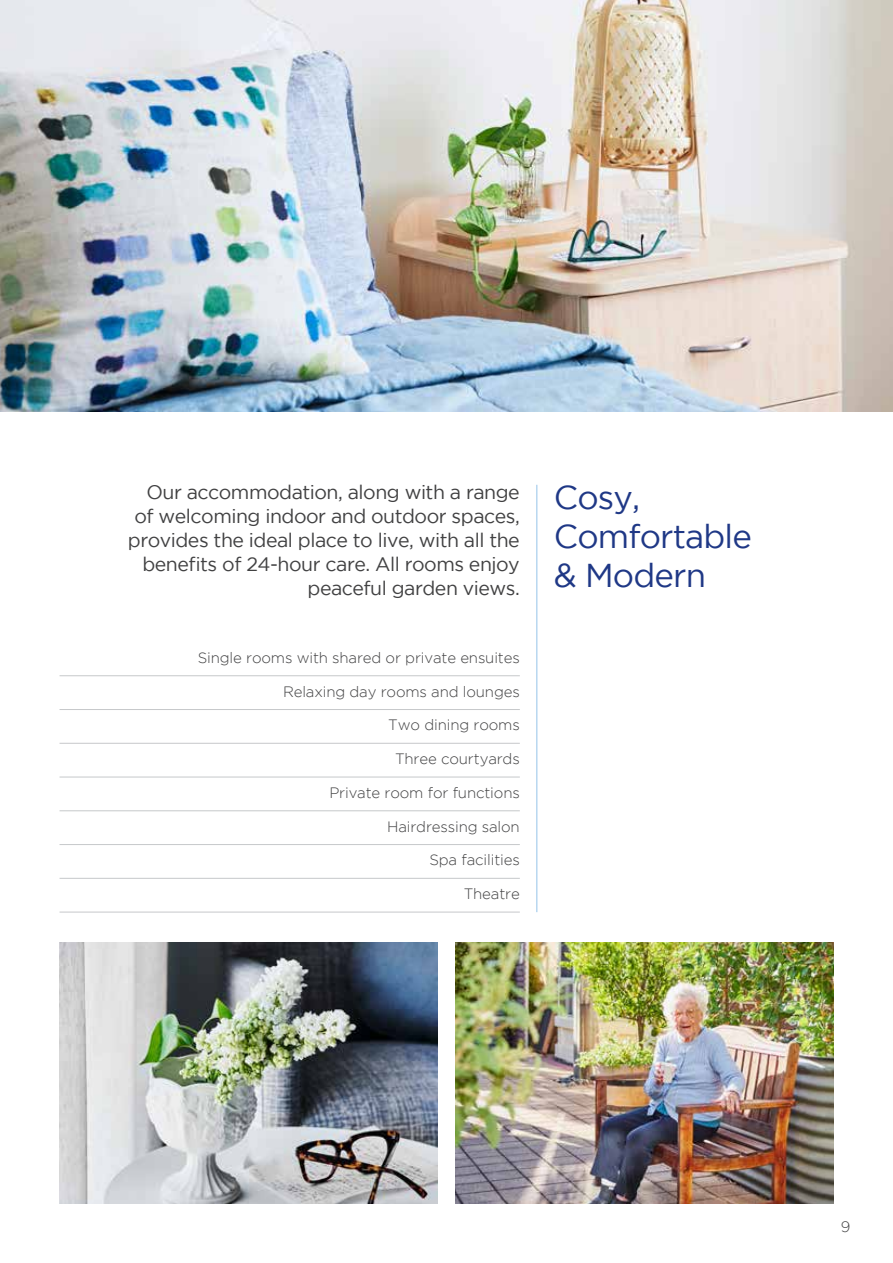
<style>
.page{position:relative;width:893px;height:1263px;background:#fff}
.page>*{position:absolute;margin:0;border:0;box-sizing:border-box;transform-origin:0 0}
.t1{font:33px/39px "Gotham";letter-spacing:-.025em;color:#1f3886}
.t2{font:19.5px/24px "Gotham";letter-spacing:-.025em;color:#414142;text-align:right}
.t3{font:300 15px "Gotham";letter-spacing:-.01em;color:#414142}
</style>
<div class="page">
<img style="left:0;top:0;width:893px;height:412px">
<img style="left:60px;top:942px;width:378px;height:261px">
<img style="left:455px;top:942px;width:378px;height:261px">
<hr style="left:537px;top:485px;width:1px;height:427px;background:#95c3e9">
<hr style="left:60px;top:675px;width:460px;height:1px;background:#c6c8ca">
<hr style="left:60px;top:709px;width:460px;height:1px;background:#c6c8ca">
<hr style="left:60px;top:743px;width:460px;height:1px;background:#c6c8ca">
<hr style="left:60px;top:777px;width:460px;height:1px;background:#c6c8ca">
<hr style="left:60px;top:810px;width:460px;height:1px;background:#c6c8ca">
<hr style="left:60px;top:844px;width:460px;height:1px;background:#c6c8ca">
<hr style="left:60px;top:878px;width:460px;height:1px;background:#c6c8ca">
<hr style="left:60px;top:912px;width:460px;height:1px;background:#c6c8ca">
<p class="t2" style="left:128px;top:480px;width:393px">Our accommodation, along with a range of welcoming indoor and outdoor spaces, provides the ideal place to live, with all the benefits of 24-hour care. All rooms enjoy peaceful garden views.</p>
<p class="t3" style="left:198px;top:649px;width:324px">Single rooms with shared or private ensuites</p>
<p class="t3" style="left:283px;top:683px;width:238px">Relaxing day rooms and lounges</p>
<p class="t3" style="left:388px;top:717px;width:133px">Two dining rooms</p>
<p class="t3" style="left:395px;top:751px;width:126px">Three courtyards</p>
<p class="t3" style="left:329px;top:784px;width:192px">Private room for functions</p>
<p class="t3" style="left:387px;top:818px;width:134px">Hairdressing salon</p>
<p class="t3" style="left:429px;top:852px;width:92px">Spa facilities</p>
<p class="t3" style="left:464px;top:886px;width:58px">Theatre</p>
<h1 class="t1" style="left:554px;top:477px;width:200px">Cosy,<br>Comfortable &amp; Modern</h1>
<p class="t3" style="left:841px;top:1219px;width:11px">9</p>
</div>
